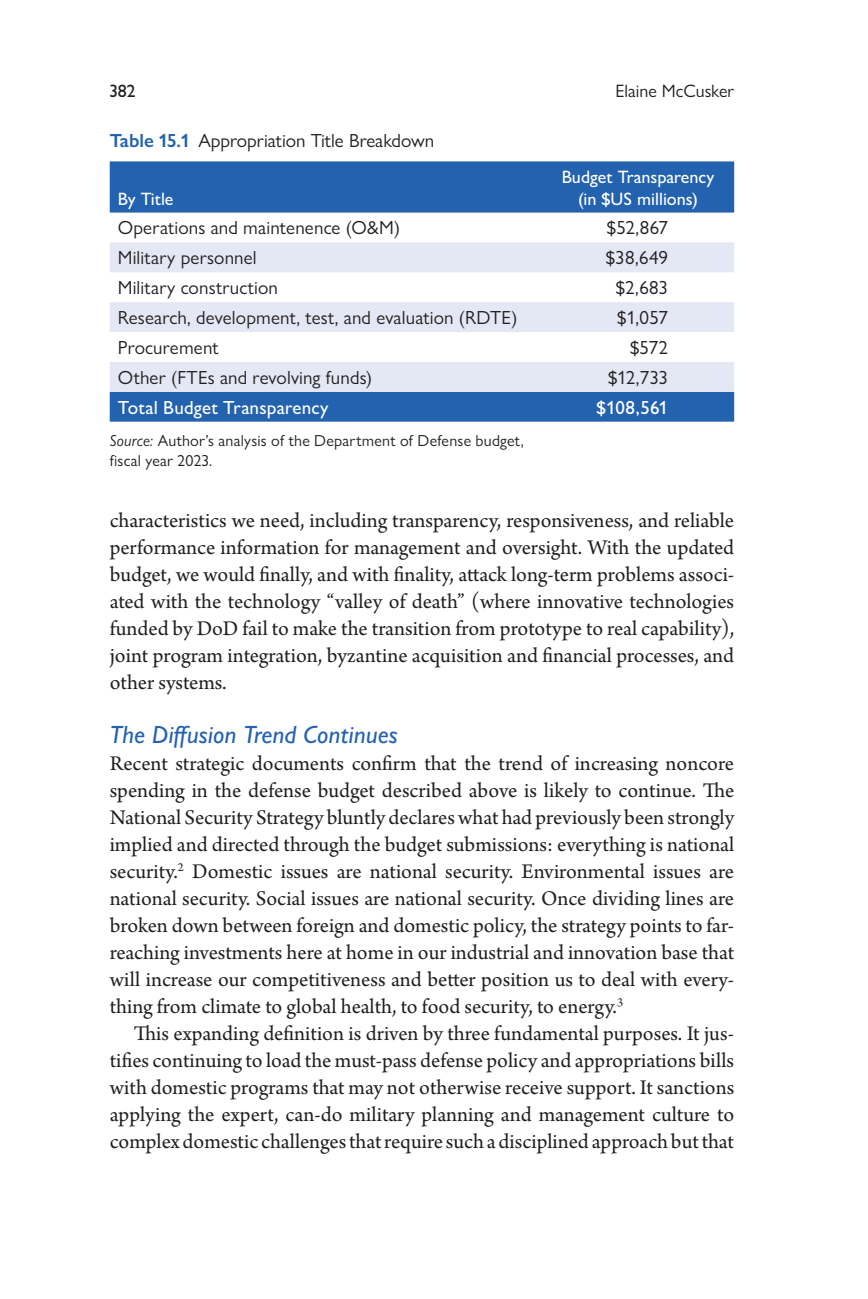
<style>
.page{position:relative;width:868px;height:1299px;background:#fff}
.page>*{position:absolute;margin:0;border:0;box-sizing:border-box;transform-origin:0 0}
.AH{font:italic 500 25px "Gill Sans Nova";color:#2362af}
.TXP{font:22px/27px "Arno Pro";color:#231f20;text-align:justify}
.TX{font:22px/27px "Arno Pro";color:#231f20;text-align:justify}
.TB{font:19px "Gill Sans Nova";letter-spacing:.01em;color:#231f20}
.TT{font:19px "Gill Sans Nova";color:#231f20}
.TB-2{font:500 19px "Gill Sans Nova";letter-spacing:-.05em;color:#fff}
.TCH{font:500 18px/22px "Gill Sans Nova";color:#fff;text-align:center}
.t1{font:18px "Gill Sans Nova";color:#231f20}
.t2{font:500 18px "Gill Sans Nova";color:#231f20}
.TSN{font:16px/20px "Gill Sans Nova";letter-spacing:.015em;color:#231f20}
.s1{font-weight:600;color:#2362af}
.s2{font-style:italic}
</style>
<div class="page">
<svg style="left:110px;top:161px;width:624px;height:260px;fill:#2362af"></svg>
<svg style="left:110px;top:242px;width:624px;height:150px;fill:#e4e7f4"></svg>
<p class="t2" style="left:110px;top:80px;width:27px">382</p>
<p class="t1" style="left:615px;top:80px;width:120px">Elaine McCusker</p>
<p class="TT" style="left:110px;top:129px;width:326px"><span class="s1">Table 15.1</span> Appropriation Title Breakdown</p>
<p class="TCH" style="left:118px;top:187px;width:57px">By Title</p>
<p class="TCH" style="left:561px;top:165px;width:154px">Budget Transparency (in $US millions)</p>
<p class="TB" style="left:118px;top:216px;width:284px">Operations and maintenence (O&amp;M)</p>
<p class="TB" style="left:606px;top:216px;width:63px">$52,867</p>
<p class="TB" style="left:118px;top:246px;width:140px">Military personnel</p>
<p class="TB" style="left:605px;top:246px;width:64px">$38,649</p>
<p class="TB" style="left:118px;top:276px;width:162px">Military construction</p>
<p class="TB" style="left:615px;top:276px;width:54px">$2,683</p>
<p class="TB" style="left:118px;top:306px;width:401px">Research, development, test, and evaluation (RDTE)</p>
<p class="TB" style="left:617px;top:306px;width:52px">$1,057</p>
<p class="TB" style="left:118px;top:336px;width:103px">Procurement</p>
<p class="TB" style="left:630px;top:336px;width:40px">$572</p>
<p class="TB" style="left:118px;top:366px;width:256px">Other (FTEs and revolving funds)</p>
<p class="TB" style="left:608px;top:366px;width:62px">$12,733</p>
<p class="TB-2" style="left:118px;top:395px;width:212px">Total Budget Transparency</p>
<p class="TB-2" style="left:596px;top:395px;width:73px">$108,561</p>
<p class="TSN" style="left:110px;top:430px;width:415px"><span class="s2">Source:</span> Author’s analysis of the Department of Defense budget, fiscal year 2023.</p>
<p class="TXP" style="left:110px;top:508px;width:626px">characteristics we need, including transparency, responsiveness, and reliable performance information for management and oversight. With the updated budget, we would finally, and with finality, attack long-term problems associ&shy;ated with the technology “valley of death” (where innovative technologies funded by DoD fail to make the transition from prototype to real capability), joint program integration, byzantine acquisition and financial processes, and other systems.</p>
<p class="AH" style="left:110px;top:719px;width:289px">The Diffusion Trend Continues</p>
<p class="TX" style="left:110px;top:751px;width:626px">Recent strategic documents confirm that the trend of increasing noncore spending in the defense budget described above is likely to continue. The National Security Strategy bluntly declares what had previously been strongly implied and directed through the budget submissions: everything is national security.<sup>2</sup> Domestic issues are national security. Environmental issues are national security. Social issues are national security. Once dividing lines are broken down between foreign and domestic policy, the strategy points to far&shy;reaching investments here at home in our industrial and innovation base that will increase our competitiveness and better position us to deal with every&shy;thing from climate to global health, to food security, to energy.<sup>3</sup></p>
<p class="TXP" style="left:110px;top:1021px;width:626px;text-indent:24px">This expanding definition is driven by three fundamental purposes. It jus&shy;tifies continuing to load the must-pass defense policy and appropriations bills with domestic programs that may not otherwise receive support. It sanctions applying the expert, can-do military planning and management culture to complex domestic challenges that require such a disciplined approach but that</p>
</div>
